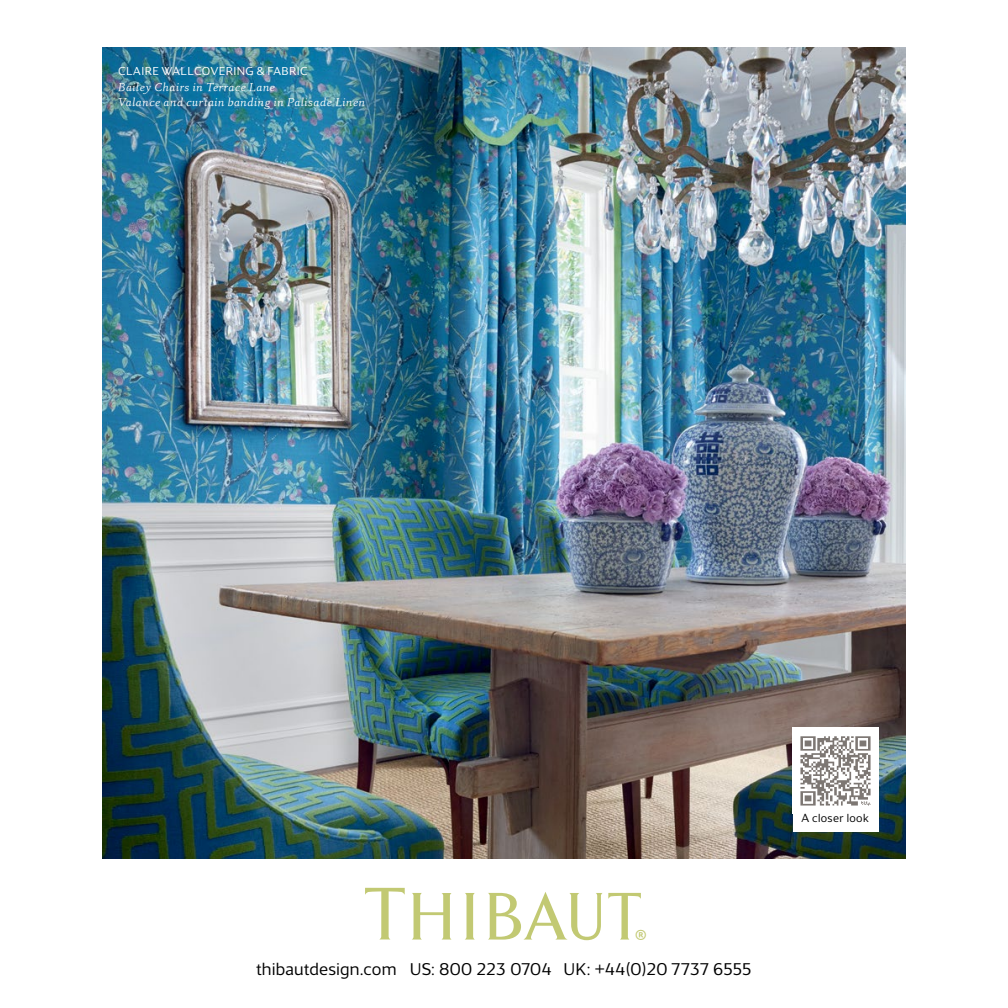
<style>
.page{position:relative;width:1008px;height:1008px;background:#fff}
.page>*{position:absolute;margin:0;border:0;box-sizing:border-box;transform-origin:0 0}
.t1{font:31.32px "Maya Samuels";color:#c2c973}
.t2{font:300 17.5px "Maya Samuels";letter-spacing:.015em;color:#000}
.t3{font:300 12.08px "Maya Samuels";letter-spacing:.03em;color:#000}
.t4{font:11.9px/15.8px "Eplica Book Italic TT";letter-spacing:.035em;color:#fff}
.t5{font:300 11.9px "Maya Samuels";letter-spacing:.03em;color:#fff}
.s1{font-size:18.2px}
</style>
<div class="page">
<img style="left:102px;top:47px;width:804px;height:811px">
<svg style="left:365px;top:888px;width:40px;height:51px"></svg>
<svg style="left:412px;top:893px;width:40px;height:47px"></svg>
<svg style="left:465px;top:893px;width:10px;height:47px"></svg>
<svg style="left:488px;top:892px;width:153px;height:48px"></svg>
<div style="left:793px;top:727px;width:86px;height:105px;background:#fff"></div>
<img style="left:800px;top:736px;width:71px;height:70px">
<p class="t5" style="left:118px;top:64px;width:191px">CLAIRE WALLCOVERING &amp; FABRIC</p>
<p class="t4" style="left:118px;top:79px;width:249px">Bailey Chairs in Terrace Lane<br>Valance and curtain banding in Palisade Linen</p>
<h1 class="t1" style="left:635px;top:922px;width:13px">®</h1>
<h2 class="t2" style="left:256px;top:959px;width:497px"><span class="s1">thibautdesign.com</span> US: 800 223 0704 UK: +44(0)20 7737 6555</h2>
<p class="t3" style="left:802px;top:811px;width:69px">A closer look</p>
</div>
